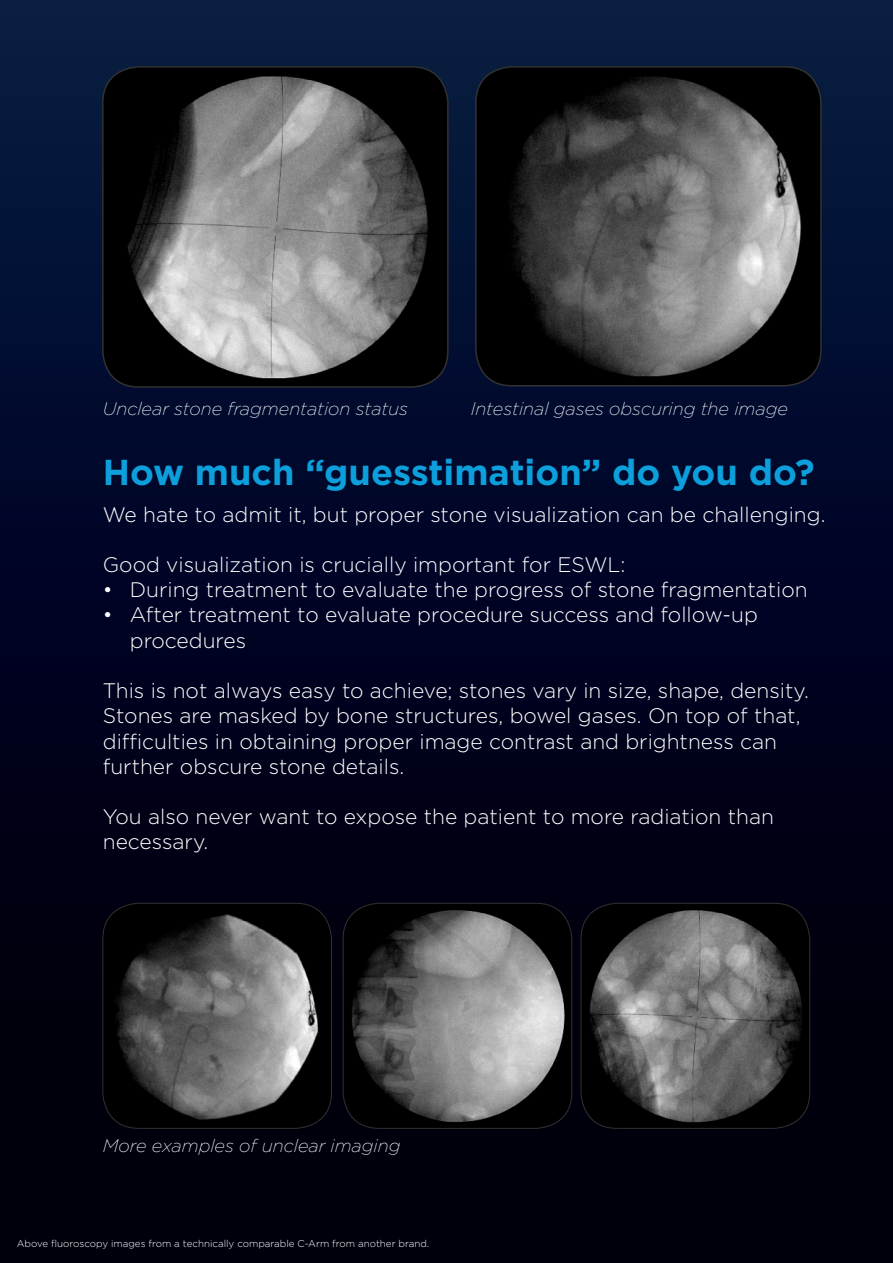
<style>
.page{position:relative;width:893px;height:1263px;background:#fff}
.page>*{position:absolute;margin:0;border:0;box-sizing:border-box;transform-origin:0 0}
.t1{font:700 36px "Gotham";color:#0c9fdc}
.t2{font:300 21px/25.2px "Gotham";color:#fff}
.t3{font:italic 200 18px "Gotham";color:#fff}
.t4{font:300 9.75px "Gotham";color:#fff}
</style>
<div class="page">
<div style="left:0;top:0;width:893px;height:1263px;background:linear-gradient(to bottom,#051841,#000005)"></div>
<img style="left:103px;top:67px;width:345px;height:320px">
<div style="left:102px;top:66px;width:347px;height:322px;border:2px solid #323232;border-radius:36px"></div>
<img style="left:476px;top:67px;width:345px;height:319px">
<div style="left:475px;top:66px;width:347px;height:320px;border:2px solid #323232;border-radius:36px"></div>
<img style="left:581px;top:903px;width:229px;height:225px">
<div style="left:581px;top:903px;width:229px;height:226px;border:1px solid #323232;border-radius:36px"></div>
<img style="left:343px;top:903px;width:229px;height:225px">
<div style="left:343px;top:903px;width:229px;height:226px;border:1px solid #323232;border-radius:36px"></div>
<img style="left:103px;top:903px;width:229px;height:225px">
<div style="left:102px;top:903px;width:230px;height:226px;border:1px solid #323232;border-radius:36px"></div>
<p class="t3" style="left:103px;top:401px;width:307px">Unclear stone fragmentation status</p>
<p class="t3" style="left:471px;top:401px;width:319px">Intestinal gases obscuring the image</p>
<h1 class="t1" style="left:103px;top:456px;width:713px">How much “guesstimation” do you do?</h1>
<p class="t2" style="left:103px;top:503px;width:724px">We hate to admit it, but proper stone visualization can be challenging.</p>
<p class="t2" style="left:103px;top:553px;width:524px">Good visualization is crucially important for ESWL:</p>
<p class="t2" style="left:103px;top:578px;width:706px">• During treatment to evaluate the progress of stone fragmentation</p>
<p class="t2" style="left:130px;top:604px;width:630px;text-indent:-27px">• After treatment to evaluate procedure success and follow-up procedures</p>
<p class="t2" style="left:103px;top:679px;width:707px">This is not always easy to achieve; stones vary in size, shape, density.<br>Stones are masked by bone structures, bowel gases. On top of that, difficulties in obtaining proper image contrast and brightness can further obscure stone details.</p>
<p class="t2" style="left:103px;top:805px;width:673px">You also never want to expose the patient to more radiation than necessary.</p>
<p class="t3" style="left:103px;top:1138px;width:299px">More examples of unclear imaging</p>
<p class="t4" style="left:17px;top:1239px;width:414px">Above fluoroscopy images from a technically comparable C-Arm from another brand.</p>
</div>
